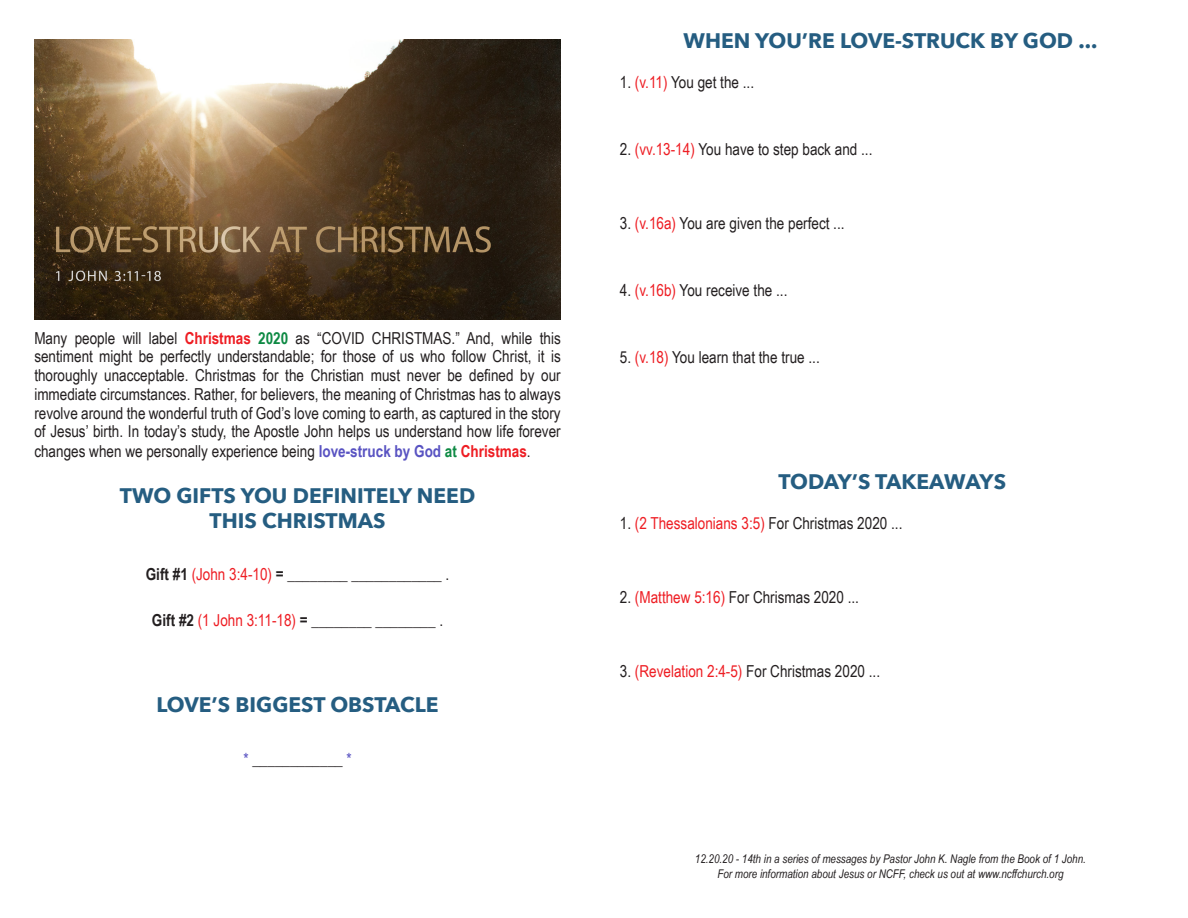
<style>
.page{position:relative;width:1188px;height:918px;background:#fff}
.page>*{position:absolute;margin:0;border:0;box-sizing:border-box;transform-origin:0 0}
.t1{font:700 21px "Avenir Next";color:#255d81}
.t2{font:16.5px/18.9px "Arial Narrow";color:#231f20;text-align:justify}
.t3{font:italic 12px "Arial Narrow";color:#231f20}
.s1{font-weight:700;color:#ee1d23}
.s2{font-weight:700;color:#0e8a44}
.s3{font-weight:700;color:#5953c2}
.s4{font-weight:700}
.s5{color:#ee1d23}
.s6{color:#5953c2}
</style>
<div class="page">
<img style="left:34px;top:40px;width:527px;height:280px">
<p class="t2" style="left:34px;top:328px;width:528px">Many people will label <span class="s1">Christmas</span> <span class="s2">2020</span> as “COVID CHRISTMAS.” And, while this sentiment might be perfectly understandable; for those of us who follow Christ, it is thoroughly unacceptable. Christmas for the Christian must never be defined by our immediate circumstances. Rather, for believers, the meaning of Christmas has to always revolve around the wonderful truth of God’s love coming to earth, as captured in the story of Jesus’ birth. In today’s study, the Apostle John helps us understand how life forever changes when we personally experience being <span class="s3">love-struck by God</span> <span class="s2">at</span> <span class="s1">Christmas</span>.</p>
<p class="t1" style="left:120px;top:477px;width:357px">TWO GIFTS YOU DEFINITELY NEED</p>
<p class="t1" style="left:210px;top:502px;width:177px">THIS CHRISTMAS</p>
<p class="t2" style="left:146px;top:564px;width:305px"><span class="s4">Gift #1</span> <span class="s5">(John 3:4-10)</span> <span class="s4">=</span> ________ ____________ .</p>
<p class="t2" style="left:152px;top:610px;width:293px"><span class="s4">Gift #2</span> <span class="s5">(1 John 3:11-18)</span> <span class="s4">=</span> ________ ________ .</p>
<p class="t1" style="left:157px;top:686px;width:284px">LOVE’S BIGGEST OBSTACLE</p>
<p class="t2" style="left:243px;top:749px;width:110px"><span class="s6">*</span> ____________ <span class="s6">*</span></p>
<p class="t1" style="left:684px;top:22px;width:415px">WHEN YOU’RE LOVE-STRUCK BY GOD ...</p>
<p class="t2" style="left:620px;top:72px;width:136px">1. <span class="s5">(v.11)</span> You get the ...</p>
<p class="t2" style="left:620px;top:139px;width:254px">2. <span class="s5">(vv.13-14)</span> You have to step back and ...</p>
<p class="t2" style="left:620px;top:213px;width:226px">3. <span class="s5">(v.16a)</span> You are given the perfect ...</p>
<p class="t2" style="left:620px;top:280px;width:169px">4. <span class="s5">(v.16b)</span> You receive the ...</p>
<p class="t2" style="left:620px;top:347px;width:201px">5. <span class="s5">(v.18)</span> You learn that the true ...</p>
<p class="t1" style="left:779px;top:463px;width:229px">TODAY’S TAKEAWAYS</p>
<p class="t2" style="left:620px;top:513px;width:284px">1. <span class="s5">(2 Thessalonians 3:5)</span> For Christmas 2020 ...</p>
<p class="t2" style="left:620px;top:587px;width:241px">2. <span class="s5">(Matthew 5:16)</span> For Chrismas 2020 ...</p>
<p class="t2" style="left:620px;top:661px;width:262px">3. <span class="s5">(Revelation 2:4-5)</span> For Christmas 2020 ...</p>
<p class="t3" style="left:695px;top:851px;width:393px">12.20.20 - 14th in a series of messages by Pastor John K. Nagle from the Book of 1 John.</p>
<p class="t3" style="left:717px;top:865px;width:348px">For more information about Jesus or NCFF, check us out at www.ncffchurch.org</p>
</div>
